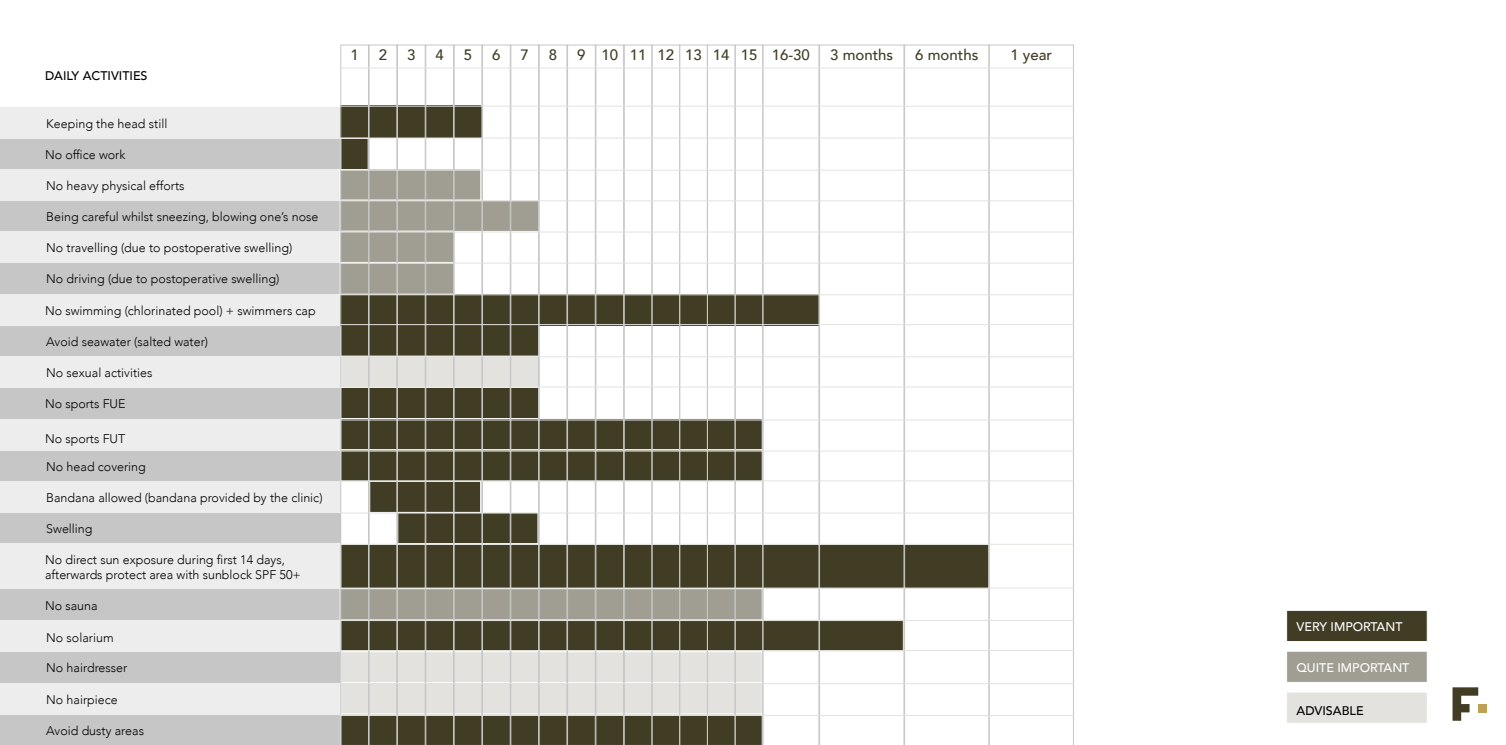
<style>
.page{position:relative;width:1506px;height:745px;background:#fff}
.page>*{position:absolute;margin:0;border:0;box-sizing:border-box;transform-origin:0 0}
.t1{font:500 15px "Avenir";color:#413d25}
.t2{font:300 12.5px/15px "Avenir";color:#000}
.t3{font:500 12.5px "Avenir";color:#fff}
.t4{font:500 12.5px "Avenir";color:#000}
</style>
<div class="page">
<div style="left:0;top:138px;width:341px;height:31px;background:#c6c6c6"></div>
<div style="left:0;top:200px;width:341px;height:31px;background:#c6c6c6"></div>
<div style="left:0;top:262px;width:341px;height:32px;background:#c6c6c6"></div>
<div style="left:0;top:325px;width:341px;height:31px;background:#c6c6c6"></div>
<div style="left:0;top:387px;width:341px;height:31px;background:#c6c6c6"></div>
<div style="left:0;top:450px;width:341px;height:31px;background:#c6c6c6"></div>
<div style="left:0;top:512px;width:341px;height:31px;background:#c6c6c6"></div>
<div style="left:0;top:588px;width:341px;height:31px;background:#c6c6c6"></div>
<div style="left:0;top:651px;width:341px;height:31px;background:#c6c6c6"></div>
<div style="left:0;top:713px;width:341px;height:31px;background:#c6c6c6"></div>
<div style="left:0;top:107px;width:341px;height:31px;background:#ededed"></div>
<div style="left:0;top:169px;width:341px;height:31px;background:#ededed"></div>
<div style="left:0;top:231px;width:341px;height:31px;background:#ededed"></div>
<div style="left:0;top:294px;width:341px;height:31px;background:#ededed"></div>
<div style="left:0;top:356px;width:341px;height:31px;background:#ededed"></div>
<div style="left:0;top:418px;width:341px;height:32px;background:#ededed"></div>
<div style="left:0;top:481px;width:341px;height:31px;background:#ededed"></div>
<div style="left:0;top:619px;width:341px;height:32px;background:#ededed"></div>
<div style="left:0;top:682px;width:341px;height:31px;background:#ededed"></div>
<div style="left:0;top:543px;width:341px;height:45px;background:#ededed"></div>
<svg style="left:340px;top:45px;width:479px;height:699px"></svg>
<svg style="left:819px;top:45px;width:85px;height:699px"></svg>
<svg style="left:904px;top:45px;width:85px;height:699px"></svg>
<svg style="left:989px;top:45px;width:85px;height:699px"></svg>
<div style="left:1286px;top:609px;width:141px;height:32px;background:#413d25;border:1px solid #fff"></div>
<div style="left:1286px;top:650px;width:141px;height:32px;background:#a09e92;border:1px solid #fff"></div>
<div style="left:1286px;top:691px;width:141px;height:32px;background:#e3e2de;border:1px solid #fff"></div>
<svg style="left:1452px;top:687px;width:26px;height:33px"></svg>
<div style="left:1478px;top:703px;width:9px;height:9px;background:#be9f56"></div>
<hr style="left:340px;top:68px;width:734px;height:1px;background:#e3e2de">
<hr style="left:340px;top:714px;width:734px;height:1px;background:#e3e2de">
<hr style="left:340px;top:682px;width:734px;height:1px;background:#e3e2de">
<hr style="left:340px;top:649px;width:734px;height:1px;background:#e3e2de">
<hr style="left:340px;top:619px;width:734px;height:1px;background:#e3e2de">
<hr style="left:340px;top:587px;width:734px;height:1px;background:#e3e2de">
<hr style="left:340px;top:543px;width:734px;height:1px;background:#e3e2de">
<hr style="left:340px;top:512px;width:734px;height:1px;background:#e3e2de">
<hr style="left:340px;top:480px;width:734px;height:1px;background:#e3e2de">
<hr style="left:340px;top:450px;width:734px;height:1px;background:#e3e2de">
<hr style="left:340px;top:419px;width:734px;height:1px;background:#e3e2de">
<hr style="left:340px;top:386px;width:734px;height:1px;background:#e3e2de">
<hr style="left:340px;top:356px;width:734px;height:1px;background:#e3e2de">
<hr style="left:340px;top:324px;width:734px;height:1px;background:#e3e2de">
<hr style="left:340px;top:294px;width:734px;height:1px;background:#e3e2de">
<hr style="left:340px;top:262px;width:734px;height:1px;background:#e3e2de">
<hr style="left:340px;top:231px;width:734px;height:1px;background:#e3e2de">
<hr style="left:340px;top:200px;width:734px;height:1px;background:#e3e2de">
<hr style="left:340px;top:170px;width:734px;height:1px;background:#e3e2de">
<hr style="left:340px;top:138px;width:734px;height:1px;background:#e3e2de">
<hr style="left:340px;top:106px;width:734px;height:1px;background:#e3e2de">
<p class="t4" style="left:45px;top:65px;width:104px">DAILY ACTIVITIES</p>
<p class="t2" style="left:46px;top:116px;width:123px">Keeping the head still</p>
<p class="t2" style="left:45px;top:147px;width:82px">No office work</p>
<p class="t2" style="left:46px;top:178px;width:140px">No heavy physical efforts</p>
<p class="t2" style="left:46px;top:209px;width:274px">Being careful whilst sneezing, blowing one’s nose</p>
<p class="t2" style="left:46px;top:240px;width:247px">No travelling (due to postoperative swelling)</p>
<p class="t2" style="left:46px;top:271px;width:235px">No driving (due to postoperative swelling)</p>
<p class="t2" style="left:45px;top:302px;width:272px">No swimming (chlorinated pool) + swimmers cap</p>
<p class="t2" style="left:46px;top:334px;width:163px">Avoid seawater (salted water)</p>
<p class="t2" style="left:46px;top:365px;width:108px">No sexual activities</p>
<p class="t2" style="left:45px;top:396px;width:82px">No sports FUE</p>
<p class="t2" style="left:45px;top:431px;width:82px">No sports FUT</p>
<p class="t2" style="left:46px;top:459px;width:101px">No head covering</p>
<p class="t2" style="left:46px;top:490px;width:278px">Bandana allowed (bandana provided by the clinic)</p>
<p class="t2" style="left:46px;top:521px;width:48px">Swelling</p>
<p class="t2" style="left:45px;top:551px;width:257px">No direct sun exposure during first 14 days, afterwards protect area with sunblock SPF 50+</p>
<p class="t2" style="left:45px;top:597px;width:54px">No sauna</p>
<p class="t2" style="left:46px;top:629px;width:69px">No solarium</p>
<p class="t2" style="left:46px;top:659px;width:83px">No hairdresser</p>
<p class="t2" style="left:46px;top:691px;width:73px">No hairpiece</p>
<p class="t2" style="left:46px;top:722px;width:99px">Avoid dusty areas</p>
<p class="t1" style="left:350px;top:42px;width:10px">1</p>
<p class="t1" style="left:379px;top:42px;width:10px">2</p>
<p class="t1" style="left:407px;top:42px;width:10px">3</p>
<p class="t1" style="left:435px;top:42px;width:10px">4</p>
<p class="t1" style="left:464px;top:42px;width:10px">5</p>
<p class="t1" style="left:492px;top:42px;width:10px">6</p>
<p class="t1" style="left:521px;top:42px;width:10px">7</p>
<p class="t1" style="left:549px;top:42px;width:10px">8</p>
<p class="t1" style="left:577px;top:42px;width:234px">9 10 11 12 13 14 15 16-30</p>
<p class="t1" style="left:830px;top:42px;width:65px">3 months</p>
<p class="t1" style="left:915px;top:42px;width:65px">6 months</p>
<p class="t1" style="left:1010px;top:42px;width:43px">1 year</p>
<p class="t3" style="left:1296px;top:615px;width:108px">VERY IMPORTANT</p>
<p class="t3" style="left:1296px;top:656px;width:114px">QUITE IMPORTANT</p>
<p class="t4" style="left:1296px;top:699px;width:69px">ADVISABLE</p>
</div>
